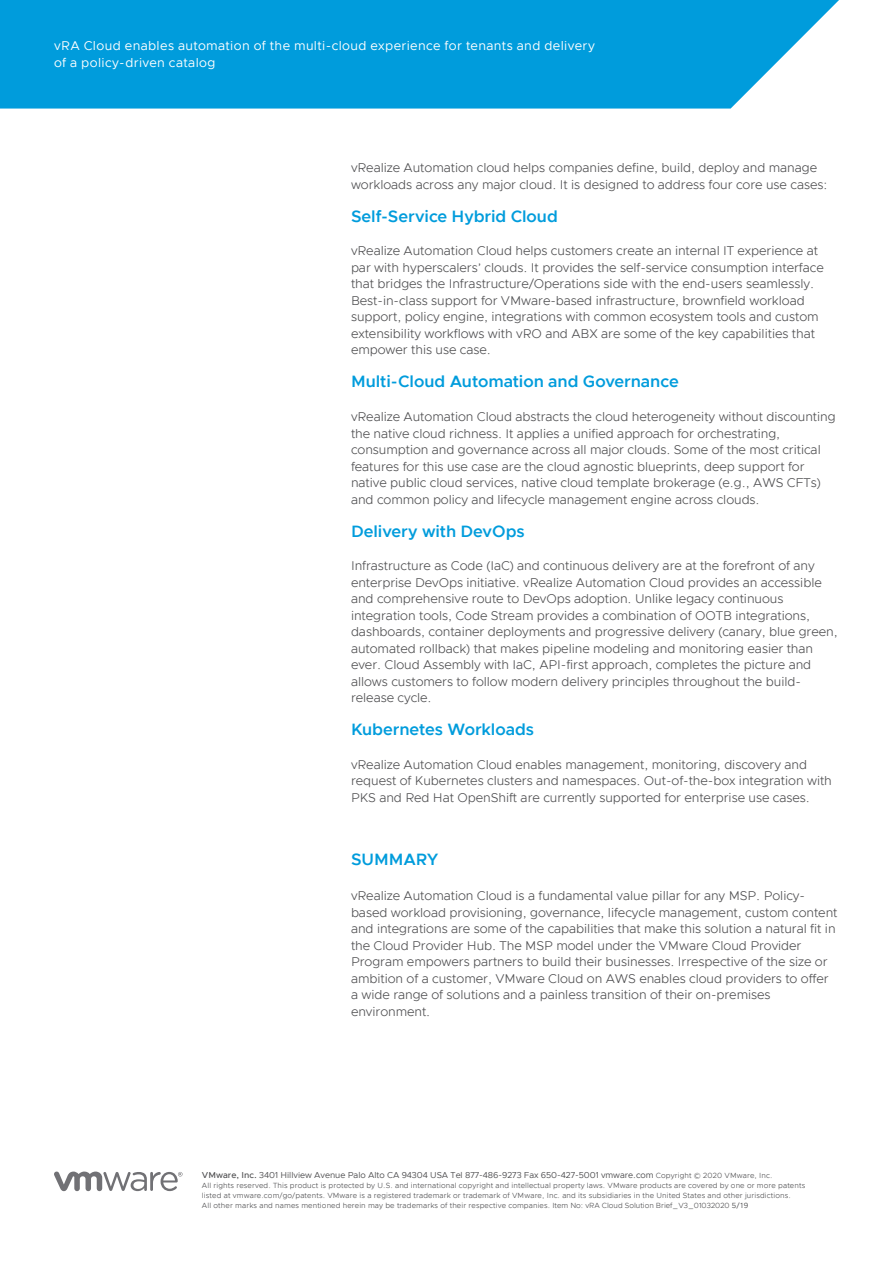
<style>
.page{position:relative;width:893px;height:1263px;background:#fff}
.page>*{position:absolute;margin:0;border:0;box-sizing:border-box;transform-origin:0 0}
.t1{font:600 16.5px "Metropolis";letter-spacing:-.005em;color:#009cdc}
.t2{font:300 12.75px/16.5px "Metropolis";letter-spacing:-.005em;color:#4d4d4f}
.t3{font:12.75px/17.2px "Metropolis";letter-spacing:.03em;color:#fff}
.t4{font:8.7px "Metropolis";letter-spacing:-.005em;color:#4d4d4f}
.t5{font:300 7.5px/9.8px "Metropolis";letter-spacing:.015em;color:#4d4d4f}
.s1{font-weight:500}
.s2{font-weight:300;font-size:7.5px}
.s3{font-weight:400}
</style>
<div class="page">
<svg style="left:54px;top:1171px;width:129px;height:20px"></svg>
<svg style="left:0;top:0;width:839px;height:109px;background:#11a2de"></svg>
<p class="t3" style="left:54px;top:37px;width:543px">vRA Cloud enables automation of the multi-cloud experience for tenants and delivery of a policy-driven catalog</p>
<p class="t2" style="left:351px;top:159px;width:478px">vRealize Automation cloud helps companies define, build, deploy and manage workloads across any major cloud. It is designed to address four core use cases:</p>
<p class="t1" style="left:351px;top:206px;width:208px">Self-Service Hybrid Cloud</p>
<p class="t2" style="left:351px;top:243px;width:474px">vRealize Automation Cloud helps customers create an internal IT experience at par with hyperscalers’ clouds. It provides the self-service consumption interface that bridges the Infrastructure/Operations side with the end-users seamlessly.<br>Best-in-class support for VMware-based infrastructure, brownfield workload support, policy engine, integrations with common ecosystem tools and custom extensibility workflows with vRO and ABX are some of the key capabilities that empower this use case.</p>
<p class="t1" style="left:351px;top:371px;width:329px">Multi-Cloud Automation and Governance</p>
<p class="t2" style="left:351px;top:408px;width:486px">vRealize Automation Cloud abstracts the cloud heterogeneity without discounting the native cloud richness. It applies a unified approach for orchestrating, consumption and governance across all major clouds. Some of the most critical features for this use case are the cloud agnostic blueprints, deep support for native public cloud services, native cloud template brokerage (e.g., AWS CFTs) and common policy and lifecycle management engine across clouds.</p>
<p class="t1" style="left:351px;top:520px;width:175px">Delivery with DevOps</p>
<p class="t2" style="left:351px;top:557px;width:488px">Infrastructure as Code (IaC) and continuous delivery are at the forefront of any enterprise DevOps initiative. vRealize Automation Cloud provides an accessible and comprehensive route to DevOps adoption. Unlike legacy continuous integration tools, Code Stream provides a combination of OOTB integrations, dashboards, container deployments and progressive delivery (canary, blue green, automated rollback) that makes pipeline modeling and monitoring easier than ever. Cloud Assembly with IaC, API-first approach, completes the picture and allows customers to follow modern delivery principles throughout the build&shy;release cycle.</p>
<p class="t1" style="left:351px;top:719px;width:185px">Kubernetes Workloads</p>
<p class="t2" style="left:351px;top:756px;width:482px">vRealize Automation Cloud enables management, monitoring, discovery and request of Kubernetes clusters and namespaces. Out-of-the-box integration with<br>PKS and Red Hat OpenShift are currently supported for enterprise use cases.</p>
<p class="t1" style="left:351px;top:849px;width:89px">SUMMARY</p>
<p class="t2" style="left:351px;top:887px;width:488px">vRealize Automation Cloud is a fundamental value pillar for any MSP. Policy&shy;based workload provisioning, governance, lifecycle management, custom content and integrations are some of the capabilities that make this solution a natural fit in the Cloud Provider Hub. The MSP model under the VMware Cloud Provider Program empowers partners to build their businesses. Irrespective of the size or ambition of a customer, VMware Cloud on AWS enables cloud providers to offer a wide range of solutions and a painless transition of their on-premises environment.</p>
<p class="t4" style="left:202px;top:1170px;width:572px"><span class="s1">VMware, Inc.</span> 3401 Hillview Avenue Palo Alto CA 94304 USA Tel 877-486-9273 Fax 650-427-5001 vmware.com <span class="s2">Copyright © 2020 VMware, Inc.</span></p>
<p class="t5" style="left:202px;top:1181px;width:605px">All rights reserved. This product is protected by U.S. and international copyright and intellectual property laws. VMware products are covered by one or more patents listed at vmware.com/go/patents. VMware is a registered trademark or trademark of VMware, Inc. and its subsidiaries in the United States and other jurisdictions.<br>All other marks and names mentioned herein may be trademarks of their respective companies. Item No: vRA Cloud Solution Brief_V3_01032020 <span class="s3">5/19</span></p>
</div>
